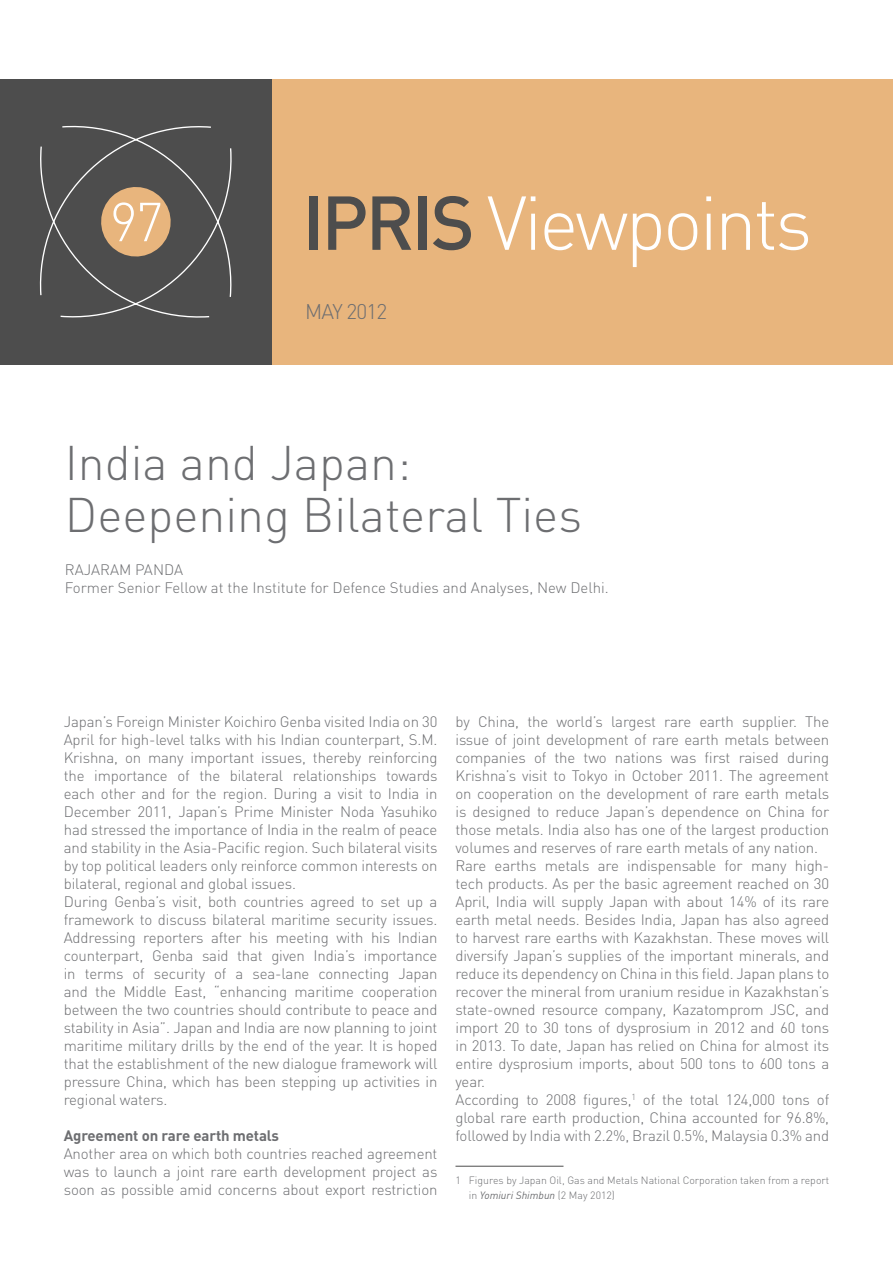
<style>
.page{position:relative;width:893px;height:1263px;background:#fff}
.page>*{position:absolute;margin:0;border:0;box-sizing:border-box;transform-origin:0 0}
.t1{font:300 75px "DIN";letter-spacing:-.04em;color:#fff}
.t2{font:300 54px "DIN";color:#fff}
.t3{font:300 48px/52.5px "DIN";color:#6d6e71}
.t4{font:300 21px "DIN";letter-spacing:-.04em;color:#6d6e71}
.t5{font:300 15px/18px "DIN";letter-spacing:-.01em;color:#6d6e71}
.t6{font:700 15px "DIN";letter-spacing:-.01em;color:#6d6e71}
.t7{font:300 10.5px/15px "DIN";color:#6d6e71}
.s1{font-weight:500;color:#4d4d4d}
.s2{font-weight:400;font-style:italic}
</style>
<div class="page">
<div style="left:269px;top:79px;width:624px;height:286px;background:#e8b57d"></div>
<div style="left:0;top:79px;width:272px;height:286px;background:#4d4d4d"></div>
<svg style="left:39px;top:125px;width:193px;height:193px"></svg>
<hr style="left:455px;top:1166px;width:108px;height:1px;background:#4d4d4d">
<h2 class="t2" style="left:110px;top:189px;width:55px">97</h2>
<h1 class="t1" style="left:302px;top:177px;width:511px"><span class="s1">IPRIS</span> Viewpoints</h1>
<h3 class="t4" style="left:305px;top:298px;width:84px">MAY 2012</h3>
<h3 class="t3" style="left:65px;top:436px;width:519px">India and Japan:<br>Deepening Bilateral Ties</h3>
<p class="t5" style="left:65px;top:560px;width:545px">RAJARAM PANDA<br>Former Senior Fellow at the Institute for Defence Studies and Analyses, New Delhi.</p>
<p class="t5" style="left:64px;top:712px;width:375px">Japan’s Foreign Minister Koichiro Genba visited India on 30<br>April for high-level talks with his Indian counterpart, S.M.<br>Krishna, on many important issues, thereby reinforcing the importance of the bilateral relationships towards each other and for the region. During a visit to India in December 2011, Japan’s Prime Minister Noda Yasuhiko had stressed the importance of India in the realm of peace and stability in the Asia-Pacific region. Such bilateral visits by top political leaders only reinforce common interests on bilateral, regional and global issues.<br>During Genba’s visit, both countries agreed to set up a framework to discuss bilateral maritime security issues.<br>Addressing reporters after his meeting with his Indian counterpart, Genba said that given India’s importance in terms of security of a sea-lane connecting Japan and the Middle East, “enhancing maritime cooperation between the two countries should contribute to peace and stability in Asia”. Japan and India are now planning to joint maritime military drills by the end of the year. It is hoped that the establishment of the new dialogue framework will pressure China, which has been stepping up activities in regional waters.</p>
<p class="t6" style="left:64px;top:1125px;width:217px">Agreement on rare earth metals</p>
<p class="t5" style="left:64px;top:1144px;width:375px;text-align:justify">Another area on which both countries reached agreement was to launch a joint rare earth development project as soon as possible amid concerns about export restriction</p>
<p class="t5" style="left:455px;top:712px;width:375px">by China, the world’s largest rare earth supplier. The issue of joint development of rare earth metals between companies of the two nations was first raised during Krishna’s visit to Tokyo in October 2011. The agreement on cooperation on the development of rare earth metals is designed to reduce Japan’s dependence on China for those metals. India also has one of the largest production volumes and reserves of rare earth metals of any nation.<br>Rare earths metals are indispensable for many high&shy;tech products. As per the basic agreement reached on 30<br>April, India will supply Japan with about 14% of its rare earth metal needs. Besides India, Japan has also agreed to harvest rare earths with Kazakhstan. These moves will diversify Japan’s supplies of the important minerals, and reduce its dependency on China in this field. Japan plans to recover the mineral from uranium residue in Kazakhstan’s state-owned resource company, Kazatomprom JSC, and import 20 to 30 tons of dysprosium in 2012 and 60 tons in 2013. To date, Japan has relied on China for almost its entire dysprosium imports, about 500 tons to 600 tons a year.<br>According to 2008 figures,<sup>1</sup> of the total 124,000 tons of global rare earth production, China accounted for 96.8%, followed by India with 2.2%, Brazil 0.5%, Malaysia 0.3% and</p>
<p class="t7" style="left:469px;top:1173px;width:362px;text-indent:-13px">1 Figures by Japan Oil, Gas and Metals National Corporation taken from a report in <span class="s2">Yomiuri Shimbun</span> (2 May 2012)</p>
</div>
